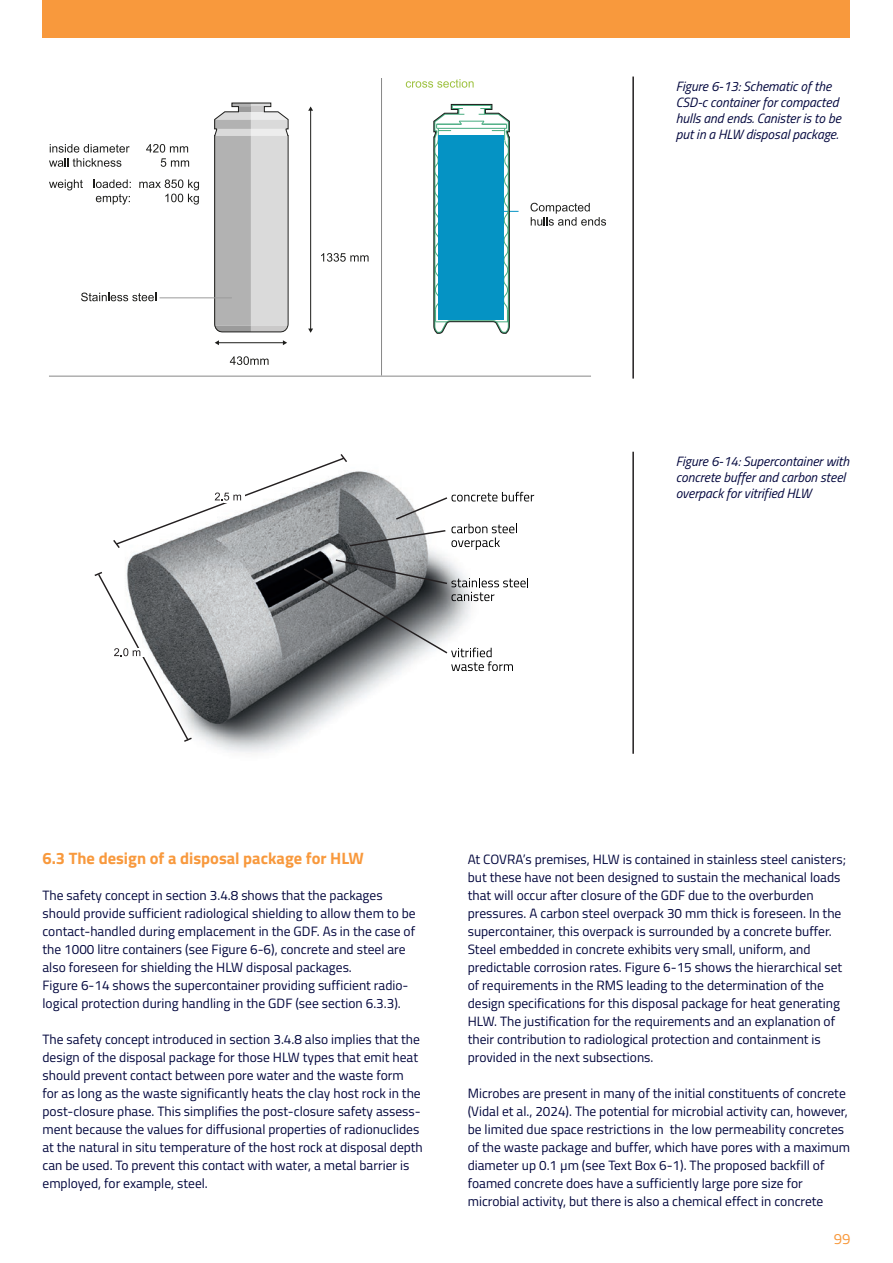
<style>
.page{position:relative;width:893px;height:1263px;background:#fff}
.page>*{position:absolute;margin:0;border:0;box-sizing:border-box;transform-origin:0 0}
.Bodytekst{font:700 16.5px "Titillium";color:#f8993d}
.t1{font:15px "Titillium";color:#f8993d}
.Bodytekst-2{font:13.5px/18px "Titillium";color:#02063d}
.Body{font:italic 13.5px/16.2px "Titillium";letter-spacing:-.005em;color:#02063d}
</style>
<div class="page">
<div style="left:43px;top:0;width:807px;height:38px;background:#f8993d"></div>
<hr style="left:632px;top:77px;width:2px;height:302px;background:#231f20">
<svg style="left:530px;top:203px;width:76px;height:23px"></svg>
<svg style="left:230px;top:356px;width:39px;height:9px"></svg>
<hr style="left:218px;top:342px;width:66px;height:1px;background:#1d1d1b">
<svg style="left:283px;top:340px;width:4px;height:5px"></svg>
<svg style="left:215px;top:340px;width:4px;height:5px"></svg>
<svg style="left:321px;top:253px;width:48px;height:9px"></svg>
<hr style="left:310px;top:110px;width:1px;height:219px;background:#1d1d1b">
<svg style="left:308px;top:329px;width:5px;height:4px"></svg>
<svg style="left:308px;top:106px;width:5px;height:5px"></svg>
<hr style="left:459px;top:211px;width:60px;height:1px;background:#0593c4">
<svg style="left:49px;top:144px;width:81px;height:23px"></svg>
<svg style="left:146px;top:144px;width:43px;height:23px"></svg>
<svg style="left:49px;top:179px;width:34px;height:11px"></svg>
<svg style="left:94px;top:179px;width:37px;height:9px"></svg>
<svg style="left:96px;top:194px;width:34px;height:11px"></svg>
<svg style="left:139px;top:179px;width:60px;height:26px"></svg>
<svg style="left:81px;top:293px;width:75px;height:8px"></svg>
<hr style="left:49px;top:376px;width:542px;height:1px;background:#878787">
<hr style="left:381px;top:79px;width:1px;height:296px;background:#878787">
<svg style="left:213px;top:102px;width:76px;height:231px;background:#c9c9c9"></svg>
<svg style="left:433px;top:103px;width:78px;height:231px"></svg>
<svg style="left:406px;top:79px;width:68px;height:9px"></svg>
<hr style="left:160px;top:297px;width:72px;height:1px;background:#9b9b9b">
<hr style="left:632px;top:452px;width:2px;height:302px;background:#231f20">
<img style="left:126px;top:550px;width:370px;height:204px">
<svg style="left:94px;top:571px;width:99px;height:172px"></svg>
<svg style="left:302px;top:558px;width:226px;height:113px"></svg>
<svg style="left:113px;top:454px;width:421px;height:96px"></svg>
<p class="Body" style="left:676px;top:77px;width:167px">Figure 6-13: Schematic of the<br>CSD-c container for compacted hulls and ends. Canister is to be put in a HLW disposal package.</p>
<p class="Body" style="left:676px;top:452px;width:175px">Figure 6-14: Supercontainer with concrete buffer and carbon steel overpack for vitrified HLW</p>
<p class="Bodytekst" style="left:43px;top:846px;width:323px">6.3 The design of a disposal package for HLW</p>
<p class="Bodytekst-2" style="left:43px;top:886px;width:375px">The safety concept in section 3.4.8 shows that the packages should provide sufficient radiological shielding to allow them to be contact-handled during emplacement in the GDF. As in the case of the 1000 litre containers (see Figure 6-6), concrete and steel are also foreseen for shielding the HLW disposal packages.<br>Figure 6-14 shows the supercontainer providing sufficient radio&shy;logical protection during handling in the GDF (see section 6.3.3).</p>
<p class="Bodytekst-2" style="left:43px;top:1030px;width:382px">The safety concept introduced in section 3.4.8 also implies that the design of the disposal package for those HLW types that emit heat should prevent contact between pore water and the waste form for as long as the waste significantly heats the clay host rock in the post-closure phase. This simplifies the post-closure safety assess&shy;ment because the values for diffusional properties of radionuclides at the natural in situ temperature of the host rock at disposal depth can be used. To prevent this contact with water, a metal barrier is employed, for example, steel.</p>
<p class="Bodytekst-2" style="left:468px;top:850px;width:380px">At COVRA’s premises, HLW is contained in stainless steel canisters; but these have not been designed to sustain the mechanical loads that will occur after closure of the GDF due to the overburden pressures. A carbon steel overpack 30 mm thick is foreseen. In the supercontainer, this overpack is surrounded by a concrete buffer.<br>Steel embedded in concrete exhibits very small, uniform, and predictable corrosion rates. Figure 6-15 shows the hierarchical set of requirements in the RMS leading to the determination of the design specifications for this disposal package for heat generating HLW. The justification for the requirements and an explanation of their contribution to radiological protection and containment is provided in the next subsections.</p>
<p class="Bodytekst-2" style="left:468px;top:1084px;width:384px">Microbes are present in many of the initial constituents of concrete (Vidal et al., 2024). The potential for microbial activity can, however, be limited due space restrictions in the low permeability concretes of the waste package and buffer, which have pores with a maximum diameter up 0.1 μm (see Text Box 6-1). The proposed backfill of foamed concrete does have a sufficiently large pore size for microbial activity, but there is also a chemical effect in concrete</p>
<p class="t1" style="left:834px;top:1228px;width:18px">99</p>
</div>
